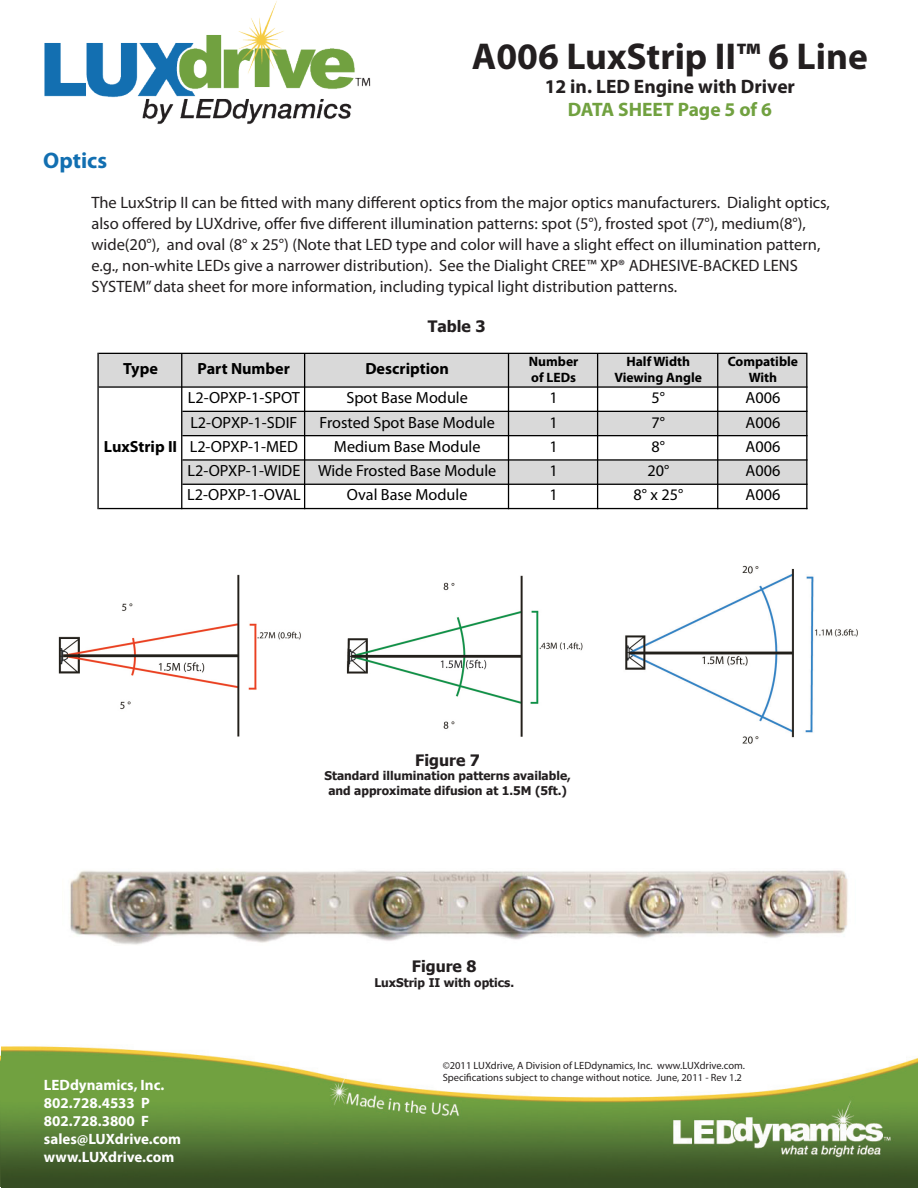
<style>
.page{position:relative;width:918px;height:1188px;background:#fff}
.page>*{position:absolute;margin:0;border:0;box-sizing:border-box;transform-origin:0 0}
.t1{font:700 37.5px "Myriad Pro";color:#231f20}
.t2{font:700 22.5px "Myriad Pro";color:#126fb1}
.t3{font:700 19.5px "Myriad Pro";color:#231f20}
.t4{font:700 19.5px "Myriad Pro";color:#71a140}
.t5{font:16.5px/21px "Myriad Pro";color:#231f20}
.t6{font:16.2px "Myriad Pro";color:#000}
.t7{font:700 16.2px "Myriad Pro";color:#000}
.t8{font:700 15.75px "Tahoma";color:#231f20}
.t9{font:700 15px/18px "Myriad Pro";color:#fff}
.t10{font:700 13.65px/16px "Myriad Pro";color:#000;text-align:center}
.t11{font:700 12px/14.4px "Tahoma";color:#231f20;text-align:center}
.t12{font:10.5px/12.6px "Myriad Pro";color:#231f20}
.s1{font-weight:700}
</style>
<div class="page">
<img style="left:0;top:1046px;width:918px;height:142px">
<img style="left:44px;top:1px;width:327px;height:123px">
<img style="left:58px;top:574px;width:243px;height:163px">
<img style="left:346px;top:576px;width:237px;height:161px">
<img style="left:625px;top:565px;width:233px;height:179px">
<img style="left:70px;top:870px;width:778px;height:75px">
<div style="left:98px;top:353px;width:709px;height:34px;background:#d9d9d9"></div>
<div style="left:182px;top:411px;width:625px;height:25px;background:#d9d9d9"></div>
<div style="left:182px;top:460px;width:625px;height:24px;background:#d9d9d9"></div>
<hr style="left:97px;top:353px;width:2px;height:156px;background:#000">
<hr style="left:181px;top:354px;width:1px;height:155px;background:#000">
<hr style="left:304px;top:354px;width:1px;height:155px;background:#000">
<hr style="left:508px;top:354px;width:1px;height:155px;background:#000">
<hr style="left:597px;top:354px;width:1px;height:155px;background:#000">
<hr style="left:717px;top:354px;width:1px;height:155px;background:#000">
<hr style="left:806px;top:354px;width:1px;height:155px;background:#000">
<hr style="left:99px;top:353px;width:708px;height:1px;background:#000">
<hr style="left:99px;top:386px;width:708px;height:2px;background:#000">
<hr style="left:182px;top:411px;width:625px;height:1px;background:#000">
<hr style="left:182px;top:435px;width:625px;height:1px;background:#000">
<hr style="left:182px;top:459px;width:625px;height:2px;background:#000">
<hr style="left:182px;top:484px;width:625px;height:1px;background:#000">
<hr style="left:99px;top:508px;width:708px;height:1px;background:#000">
<h1 class="t1" style="left:472px;top:32px;width:397px">A006 LuxStrip II™ 6 Line</h1>
<p class="t3" style="left:545px;top:73px;width:252px">12 in. LED Engine with Driver</p>
<p class="t4" style="left:568px;top:97px;width:206px">DATA SHEET Page 5 of 6</p>
<h2 class="t2" style="left:43px;top:145px;width:66px">Optics</h2>
<p class="t5" style="left:91px;top:191px;width:740px">The LuxStrip II can be fitted with many different optics from the major optics manufacturers. Dialight optics, also offered by LUXdrive, offer five different illumination patterns: spot (5°), frosted spot (7°), medium(8°), wide(20°), and oval (8° x 25°) (Note that LED type and color will have a slight effect on illumination pattern, e.g., non-white LEDs give a narrower distribution). See the Dialight CREE™ XP® ADHESIVE-BACKED LENS SYSTEM” data sheet for more information, including typical light distribution patterns.</p>
<p class="t8" style="left:428px;top:317px;width:59px">Table 3</p>
<p class="t7" style="left:123px;top:358px;width:36px">Type</p>
<p class="t7" style="left:198px;top:358px;width:94px">Part Number</p>
<p class="t7" style="left:365px;top:358px;width:85px">Description</p>
<p class="t10" style="left:529px;top:352px;width:51px;text-align:left">Number of LEDs</p>
<p class="t10" style="left:614px;top:352px;width:89px">Half Width<br>Viewing Angle</p>
<p class="t10" style="left:728px;top:352px;width:72px">Compatible<br>With</p>
<p class="t6" style="left:188px;top:388px;width:113px">L2-OPXP-1-SPOT</p>
<p class="t6" style="left:346px;top:388px;width:123px">Spot Base Module</p>
<p class="t6" style="left:550px;top:388px;width:10px">1</p>
<p class="t6" style="left:652px;top:388px;width:15px">5°</p>
<p class="t6" style="left:746px;top:388px;width:36px">A006</p>
<p class="t6" style="left:190px;top:412px;width:109px">L2-OPXP-1-SDIF</p>
<p class="t6" style="left:320px;top:412px;width:177px">Frosted Spot Base Module</p>
<p class="t6" style="left:550px;top:412px;width:10px">1</p>
<p class="t6" style="left:652px;top:412px;width:15px">7°</p>
<p class="t6" style="left:746px;top:412px;width:36px">A006</p>
<p class="t6" style="left:104px;top:436px;width:196px"><span class="s1">LuxStrip II</span> L2-OPXP-1-MED</p>
<p class="t6" style="left:334px;top:436px;width:148px">Medium Base Module</p>
<p class="t6" style="left:550px;top:436px;width:10px">1</p>
<p class="t6" style="left:652px;top:436px;width:15px">8°</p>
<p class="t6" style="left:746px;top:436px;width:36px">A006</p>
<p class="t6" style="left:188px;top:461px;width:310px">L2-OPXP-1-WIDE Wide Frosted Base Module</p>
<p class="t6" style="left:550px;top:461px;width:10px">1</p>
<p class="t6" style="left:648px;top:461px;width:23px">20°</p>
<p class="t6" style="left:746px;top:461px;width:36px">A006</p>
<p class="t6" style="left:187px;top:485px;width:115px">L2-OPXP-1-OVAL</p>
<p class="t6" style="left:347px;top:485px;width:122px">Oval Base Module</p>
<p class="t6" style="left:550px;top:485px;width:10px">1</p>
<p class="t6" style="left:634px;top:485px;width:51px">8° x 25°</p>
<p class="t6" style="left:746px;top:485px;width:36px">A006</p>
<p class="t8" style="left:415px;top:750px;width:66px">Figure 7</p>
<p class="t11" style="left:324px;top:768px;width:248px">Standard illumination patterns available, and approximate difusion at 1.5M (5ft.)</p>
<p class="t9" style="left:44px;top:1075px;width:139px">LEDdynamics, Inc.<br>802.728.4533 P<br>802.728.3800 F sales@LUXdrive.com www.LUXdrive.com</p>
<p class="t8" style="left:412px;top:957px;width:66px">Figure 8</p>
<p class="t11" style="left:374px;top:975px;width:141px">LuxStrip II with optics.</p>
<p class="t12" style="left:443px;top:1059px;width:304px">©2011 LUXdrive, A Division of LEDdynamics, Inc. www.LUXdrive.com.<br>Specifications subject to change without notice. June, 2011 - Rev 1.2</p>
</div>
